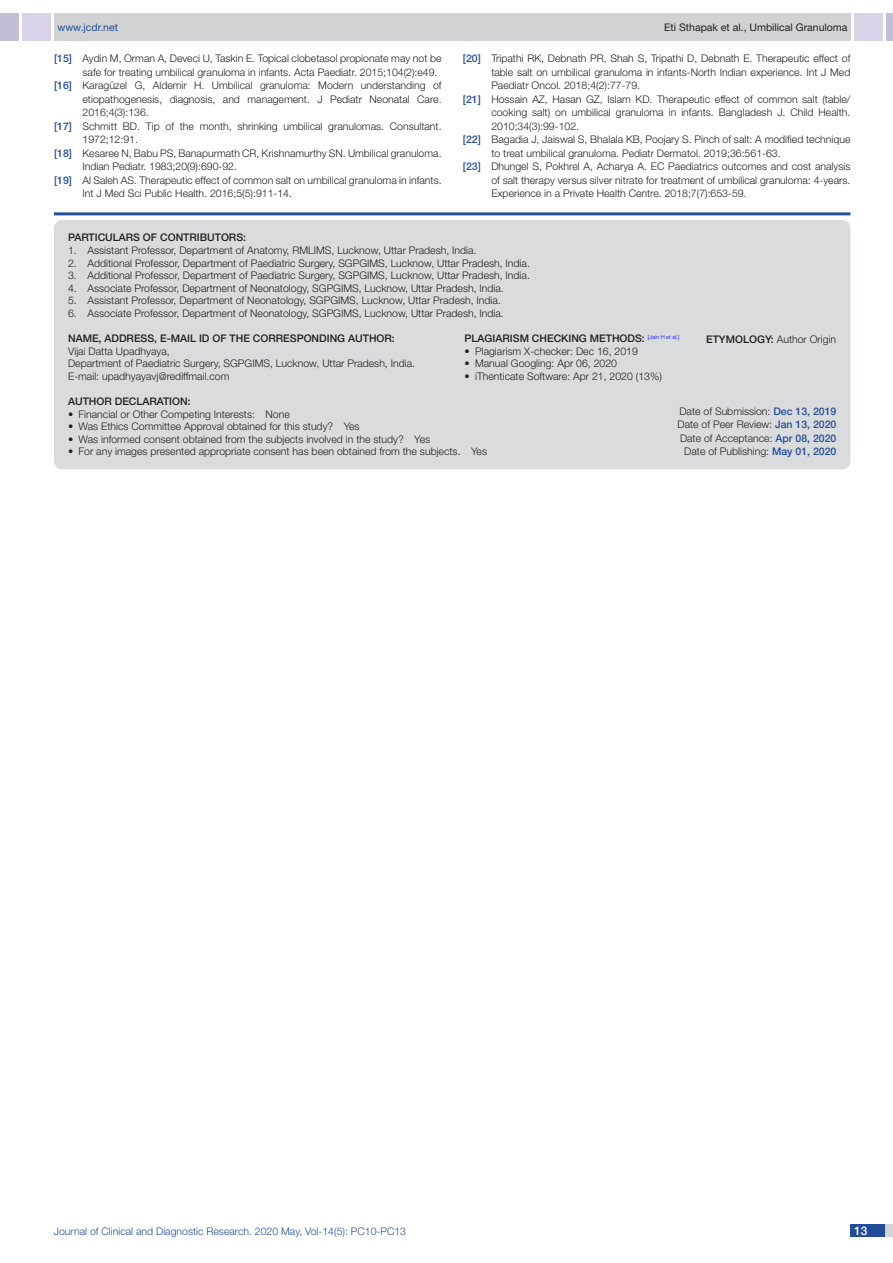
<style>
.page{position:relative;width:893px;height:1263px;background:#fff}
.page>*{position:absolute;margin:0;border:0;box-sizing:border-box;transform-origin:0 0}
.t1{font:500 12px "Helvetica Neue";color:#fff}
.Partic_Contri_Txt{font:300 10.5px "Helvetica Neue";color:#231f20}
.Partic_Contri_Head{font:500 10.5px "Helvetica Neue";color:#231f20}
.tb_txt{font:300 10.5px "Helvetica Neue";color:#231f20}
.t2{font:300 10.5px "Helvetica Neue";color:#244e9b}
.t3{font:10.5px "Helvetica Neue";color:#231f20}
.Partic_Contri_Head-2{font:300 10.5px "Helvetica Neue";color:#231f20}
.t4{font:10.5px "Helvetica Neue";color:#244e9b}
.Partic_Contri_Head-3{font:300 5.7px "Helvetica Neue";color:#00f}
.s1{font-weight:500;color:#244e9b}
.s2{font-weight:500;font-size:10.5px;color:#231f20}
.s3{font-weight:500}
</style>
<div class="page">
<div style="left:54px;top:13px;width:796px;height:28px;background:#d1d2d4"></div>
<div style="left:0;top:13px;width:19px;height:28px;background:#c2bed7"></div>
<div style="left:22px;top:13px;width:29px;height:28px;background:#d9d2e8"></div>
<div style="left:886px;top:13px;width:7px;height:28px;background:#c2bed7"></div>
<div style="left:854px;top:13px;width:29px;height:28px;background:#d9d2e8"></div>
<div style="left:850px;top:1224px;width:43px;height:13px;background:#d1d2d4"></div>
<div style="left:850px;top:1224px;width:35px;height:13px;background:#214c99"></div>
<hr style="left:54px;top:212px;width:796px;height:3px;background:#244e9b">
<div style="left:54px;top:220px;width:796px;height:249px;background:#dadbdc;border-radius:9px"></div>
<p class="t4" style="left:57px;top:21px;width:62px">www.jcdr.net</p>
<p class="t3" style="left:664px;top:21px;width:185px">Eti Sthapak et al., Umbilical Granuloma</p>
<p class="Partic_Contri_Txt" style="left:54px;top:52px;width:389px"><span class="s1">[15]</span> Aydin M, Orman A, Deveci U, Taskin E. Topical clobetasol propionate may not be</p>
<p class="Partic_Contri_Txt" style="left:82px;top:66px;width:357px">safe for treating umbilical granuloma in infants. Acta Paediatr. 2015;104(2):e49.</p>
<p class="Partic_Contri_Txt" style="left:54px;top:79px;width:389px"><span class="s1">[16]</span> Karagüzel G, Aldemir H. Umbilical granuloma: Modern understanding of</p>
<p class="Partic_Contri_Txt" style="left:82px;top:93px;width:361px">etiopathogenesis, diagnosis, and management. J Pediatr Neonatal Care.</p>
<p class="Partic_Contri_Txt" style="left:82px;top:106px;width:68px">2016;4(3):136.</p>
<p class="Partic_Contri_Txt" style="left:54px;top:120px;width:389px"><span class="s1">[17]</span> Schmitt BD. Tip of the month, shrinking umbilical granulomas. Consultant.</p>
<p class="Partic_Contri_Txt" style="left:82px;top:133px;width:57px">1972;12:91.</p>
<p class="Partic_Contri_Txt" style="left:54px;top:147px;width:389px"><span class="s1">[18]</span> Kesaree N, Babu PS, Banapurmath CR, Krishnamurthy SN. Umbilical granuloma.</p>
<p class="Partic_Contri_Txt" style="left:82px;top:160px;width:156px">Indian Pediatr. 1983;20(9):690-92.</p>
<p class="Partic_Contri_Txt" style="left:54px;top:174px;width:389px"><span class="s1">[19]</span> Al Saleh AS. Therapeutic effect of common salt on umbilical granuloma in infants.</p>
<p class="Partic_Contri_Txt" style="left:82px;top:187px;width:211px">Int J Med Sci Public Health. 2016;5(5):911-14.</p>
<p class="Partic_Contri_Txt" style="left:463px;top:52px;width:389px"><span class="s1">[20]</span> Tripathi RK, Debnath PR, Shah S, Tripathi D, Debnath E. Therapeutic effect of</p>
<p class="Partic_Contri_Txt" style="left:491px;top:66px;width:361px">table salt on umbilical granuloma in infants-North Indian experience. Int J Med</p>
<p class="Partic_Contri_Txt" style="left:491px;top:79px;width:150px">Paediatr Oncol. 2018;4(2):77-79.</p>
<p class="Partic_Contri_Txt" style="left:463px;top:93px;width:389px"><span class="s1">[21]</span> Hossain AZ, Hasan GZ, Islam KD. Therapeutic effect of common salt (table/</p>
<p class="Partic_Contri_Txt" style="left:491px;top:106px;width:361px">cooking salt) on umbilical granuloma in infants. Bangladesh J. Child Health.</p>
<p class="Partic_Contri_Txt" style="left:491px;top:120px;width:89px">2010;34(3):99-102.</p>
<p class="Partic_Contri_Txt" style="left:463px;top:133px;width:389px"><span class="s1">[22]</span> Bagadia J, Jaiswal S, Bhalala KB, Poojary S. Pinch of salt: A modified technique</p>
<p class="Partic_Contri_Txt" style="left:491px;top:147px;width:291px">to treat umbilical granuloma. Pediatr Dermatol. 2019;36:561-63.</p>
<p class="Partic_Contri_Txt" style="left:463px;top:160px;width:389px"><span class="s1">[23]</span> Dhungel S, Pokhrel A, Acharya A. EC Paediatrics outcomes and cost analysis</p>
<p class="Partic_Contri_Txt" style="left:491px;top:174px;width:361px">of salt therapy versus silver nitrate for treatment of umbilical granuloma: 4-years.</p>
<p class="Partic_Contri_Txt" style="left:491px;top:187px;width:257px">Experience in a Private Health Centre. 2018;7(7):653-59.</p>
<p class="Partic_Contri_Head" style="left:68px;top:231px;width:7px">PARTI</p>
<p class="Partic_Contri_Head" style="left:98px;top:231px;width:85px">CULARS OF CONTRI</p>
<p class="Partic_Contri_Head" style="left:200px;top:231px;width:48px">BUTORS:</p>
<p class="Partic_Contri_Txt" style="left:68px;top:244px;width:410px">1. Assistant Professor, Department of Anatomy, RMLIMS, Lucknow, Uttar Pradesh, India.</p>
<p class="Partic_Contri_Txt" style="left:68px;top:256px;width:463px">2. Additional Professor, Department of Paediatric Surgery, SGPGIMS, Lucknow, Uttar Pradesh, India.</p>
<p class="Partic_Contri_Txt" style="left:68px;top:269px;width:463px">3. Additional Professor, Department of Paediatric Surgery, SGPGIMS, Lucknow, Uttar Pradesh, India.</p>
<p class="Partic_Contri_Txt" style="left:68px;top:282px;width:437px">4. Associate Professor, Department of Neonatology, SGPGIMS, Lucknow, Uttar Pradesh, India.</p>
<p class="Partic_Contri_Txt" style="left:68px;top:294px;width:434px">5. Assistant Professor, Department of Neonatology, SGPGIMS, Lucknow, Uttar Pradesh, India.</p>
<p class="Partic_Contri_Txt" style="left:68px;top:307px;width:437px">6. Associate Professor, Department of Neonatology, SGPGIMS, Lucknow, Uttar Pradesh, India.</p>
<p class="Partic_Contri_Head" style="left:465px;top:332px;width:20px">PLAGIARI</p>
<p class="Partic_Contri_Head" style="left:513px;top:332px;width:56px">SM CHECKING</p>
<p class="Partic_Contri_Head-3" style="left:590px;top:333px;width:91px"><span class="s2">METHODS:</span> [Jain H et al.]</p>
<p class="tb_txt" style="left:465px;top:344px;width:175px">• Plagiarism X-checker: Dec 16, 2019</p>
<p class="tb_txt" style="left:465px;top:357px;width:154px">• Manual Googling: Apr 06, 2020</p>
<p class="tb_txt" style="left:465px;top:370px;width:199px">• iThenticate Software: Apr 21, 2020 (13%)</p>
<p class="Partic_Contri_Head" style="left:68px;top:332px;width:9px">NAM</p>
<p class="Partic_Contri_Head" style="left:92px;top:332px;width:86px">E, ADDRESS, E-MAI</p>
<p class="Partic_Contri_Head" style="left:190px;top:332px;width:144px">L ID OF TH E CORRESPONDING</p>
<p class="Partic_Contri_Head" style="left:348px;top:332px;width:48px">AUTHOR:</p>
<p class="Partic_Contri_Head" style="left:706px;top:333px;width:38px">ETYMOLO</p>
<p class="Partic_Contri_Head-2" style="left:757px;top:332px;width:81px"><span class="s3">GY:</span> Author Origin</p>
<p class="Partic_Contri_Txt" style="left:68px;top:344px;width:103px">Vijai Datta Upadhyaya,</p>
<p class="Partic_Contri_Txt" style="left:68px;top:357px;width:349px">Department of Paediatric Surgery, SGPGIMS, Lucknow, Uttar Pradesh, India.</p>
<p class="Partic_Contri_Txt" style="left:68px;top:370px;width:163px">E-mail: upadhyayavj@rediffmail.com</p>
<p class="Partic_Contri_Txt" style="left:679px;top:405px;width:158px">Date of Submission: <span class="s1">DEC 13, 2019</span></p>
<p class="Partic_Contri_Txt" style="left:677px;top:418px;width:160px">Date of Peer Review: <span class="s1">JAN 13, 2020</span></p>
<p class="Partic_Contri_Txt" style="left:680px;top:432px;width:158px">Date of Acceptance: <span class="s1">APR 08, 2020</span></p>
<p class="Partic_Contri_Txt" style="left:684px;top:445px;width:154px">Date of Publishing: <span class="s1">MAY 01, 2020</span></p>
<p class="Partic_Contri_Head" style="left:68px;top:395px;width:55px">AUTHOR DECL</p>
<p class="Partic_Contri_Head" style="left:143px;top:395px;width:50px">ARATION:</p>
<p class="Partic_Contri_Txt" style="left:68px;top:407px;width:223px">• Financial or Other Competing Interests: None</p>
<p class="Partic_Contri_Txt" style="left:68px;top:420px;width:293px">• Was Ethics Committee Approval obtained for this study? Yes</p>
<p class="Partic_Contri_Txt" style="left:68px;top:433px;width:364px">• Was informed consent obtained from the subjects involved in the study? Yes</p>
<p class="Partic_Contri_Txt" style="left:68px;top:445px;width:420px">• For any images presented appropriate consent has been obtained from the subjects. Yes</p>
<p class="t2" style="left:54px;top:1225px;width:354px">Journal of Clinical and Diagnostic Research. 2020 May, Vol-14(5): PC10-PC13</p>
<p class="t1" style="left:854px;top:1223px;width:15px">13</p>
</div>
